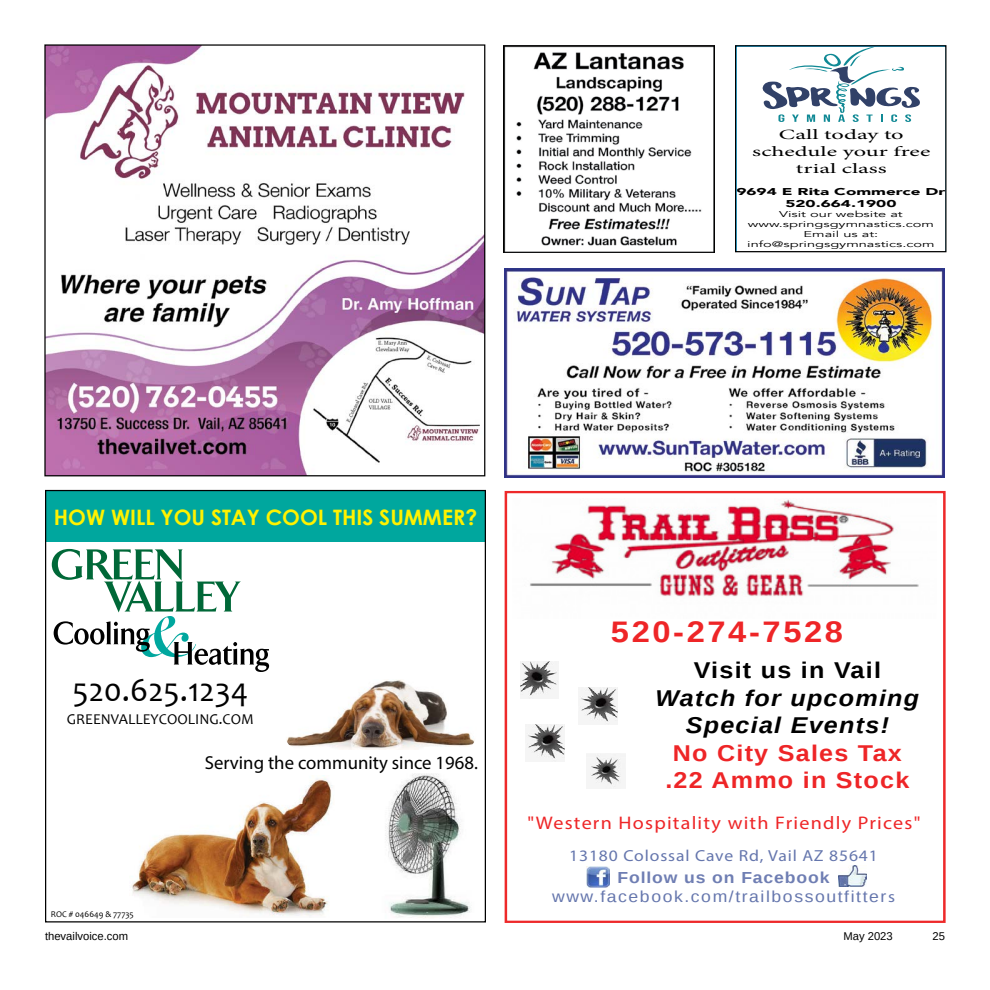
<style>
.page{position:relative;width:990px;height:990px;background:#fff}
.page>*{position:absolute;margin:0;border:0;box-sizing:border-box;transform-origin:0 0}
.t1{font:33.88px "Candara";color:#000}
.t2{font:700 29.75px "Liberation Sans";letter-spacing:.08em;color:#ee2527;scale:1.1 1}
.t3{font:italic 700 22.88px/27.4px "Liberation Sans";letter-spacing:.05em;color:#000;text-align:center;scale:1.1 1}
.t4{font:700 22.88px/27.4px "Liberation Sans";letter-spacing:.05em;color:#ee2527;text-align:center;scale:1.1 1}
.t5{font:700 22.88px "Liberation Sans";letter-spacing:.05em;color:#000;scale:1.1 1}
.t6{font:700 21.25px "Century Gothic";color:#fff200}
.t7{font:18.75px "Myriad Pro";color:#000}
.t8{font:18.25px "Myriad Pro";letter-spacing:.06em;color:#ee2527;scale:1.1 1}
.t9{font:16px/19.2px "Liberation Sans";letter-spacing:.09em;color:#6576ad;text-align:center;scale:1.1 1}
.t10{font:16px "Myriad Pro";letter-spacing:.05em;color:#6576ad;scale:1.1 1}
.t11{font:15px "Candara";color:#000}
.t12{font:14.12px/17px "Minion Pro";letter-spacing:.005em;color:#000;text-align:center;scale:1.73 1}
.t13{font:11.25px "Liberation Sans";color:#000}
.t14{font:900 9.88px/11.9px "Avenir";color:#000;text-align:center;scale:1.73 1}
.t15{font:8.75px "Candara";color:#000}
.t16{font:8.5px/10.1px "Avenir";color:#000;text-align:center;scale:1.73 1}
.s1{font-weight:700;color:#6f7eb3}
.s2{font-family:"Myriad Pro"}
</style>
<div class="page">
<svg style="left:762px;top:47px;width:158px;height:75px"></svg>
<div style="left:735px;top:45px;width:212px;height:207px;border:1px solid #000"></div>
<div style="left:505px;top:491px;width:441px;height:432px;border:2px solid #ee292a"></div>
<img style="left:530px;top:499px;width:389px;height:98px">
<img style="left:579px;top:688px;width:38px;height:37px">
<img style="left:520px;top:662px;width:39px;height:37px">
<img style="left:839px;top:866px;width:28px;height:21px">
<img style="left:587px;top:867px;width:22px;height:20px">
<img style="left:525px;top:725px;width:39px;height:37px">
<img style="left:587px;top:754px;width:39px;height:35px">
<img style="left:46px;top:46px;width:437px;height:428px">
<img style="left:132px;top:779px;width:200px;height:137px">
<img style="left:385px;top:774px;width:86px;height:144px">
<img style="left:286px;top:680px;width:189px;height:70px">
<svg style="left:383px;top:681px;width:16px;height:1px"></svg>
<div style="left:46px;top:491px;width:439px;height:51px;background:#00a79e"></div>
<svg style="left:52px;top:549px;width:217px;height:123px"></svg>
<img style="left:503px;top:45px;width:212px;height:207px">
<img style="left:504px;top:268px;width:441px;height:209px">
<h3 class="t12" style="left:752px;top:126px;width:104px">Call today to schedule your free trial class</h3>
<p class="t14" style="left:736px;top:185px;width:122px">9694 E Rita Commerce Dr<br>520.664.1900</p>
<p class="t16" style="left:747px;top:209px;width:110px">Visit our website at www.springsgymnastics.com<br>Email us at: info@springsgymnastics.com</p>
<h3 class="t6" style="left:54px;top:501px;width:425px">HOW WILL YOU STAY COOL THIS SUMMER?</h3>
<h1 class="t1" style="left:73px;top:669px;width:177px">520.625.1234</h1>
<h3 class="t11" style="left:67px;top:710px;width:188px">GREENVALLEYCOOLING.COM</h3>
<p class="t15" style="left:51px;top:909px;width:84px">ROC # 046649 &amp; 77735</p>
<h3 class="t7" style="left:205px;top:751px;width:275px">Serving the community since 1968.</h3>
<h2 class="t2" style="left:611px;top:612px;width:213px">520-274-7528</h2>
<h3 class="t5" style="left:694px;top:655px;width:172px">Visit us in Vail</h3>
<h3 class="t3" style="left:655px;top:684px;width:241px">Watch for upcoming<br>Special Events!</h3>
<h3 class="t4" style="left:665px;top:739px;width:223px">No City Sales Tax .22 Ammo in Stock</h3>
<h3 class="t8" style="left:528px;top:811px;width:359px">"Western Hospitality with Friendly Prices"</h3>
<h3 class="t10" style="left:569px;top:846px;width:282px">13180 Colossal Cave Rd, Vail AZ 85641</h3>
<h3 class="t9" style="left:552px;top:868px;width:313px"><span class="s1">Follow us on Facebook </span>www.facebook.com/trailbossoutfitter<span class="s2">s</span></h3>
<h3 class="t13" style="left:45px;top:929px;width:85px">thevailvoice.com</h3>
<h3 class="t13" style="left:843px;top:929px;width:51px">May 2023</h3>
<h3 class="t13" style="left:932px;top:929px;width:14px">25</h3>
</div>
